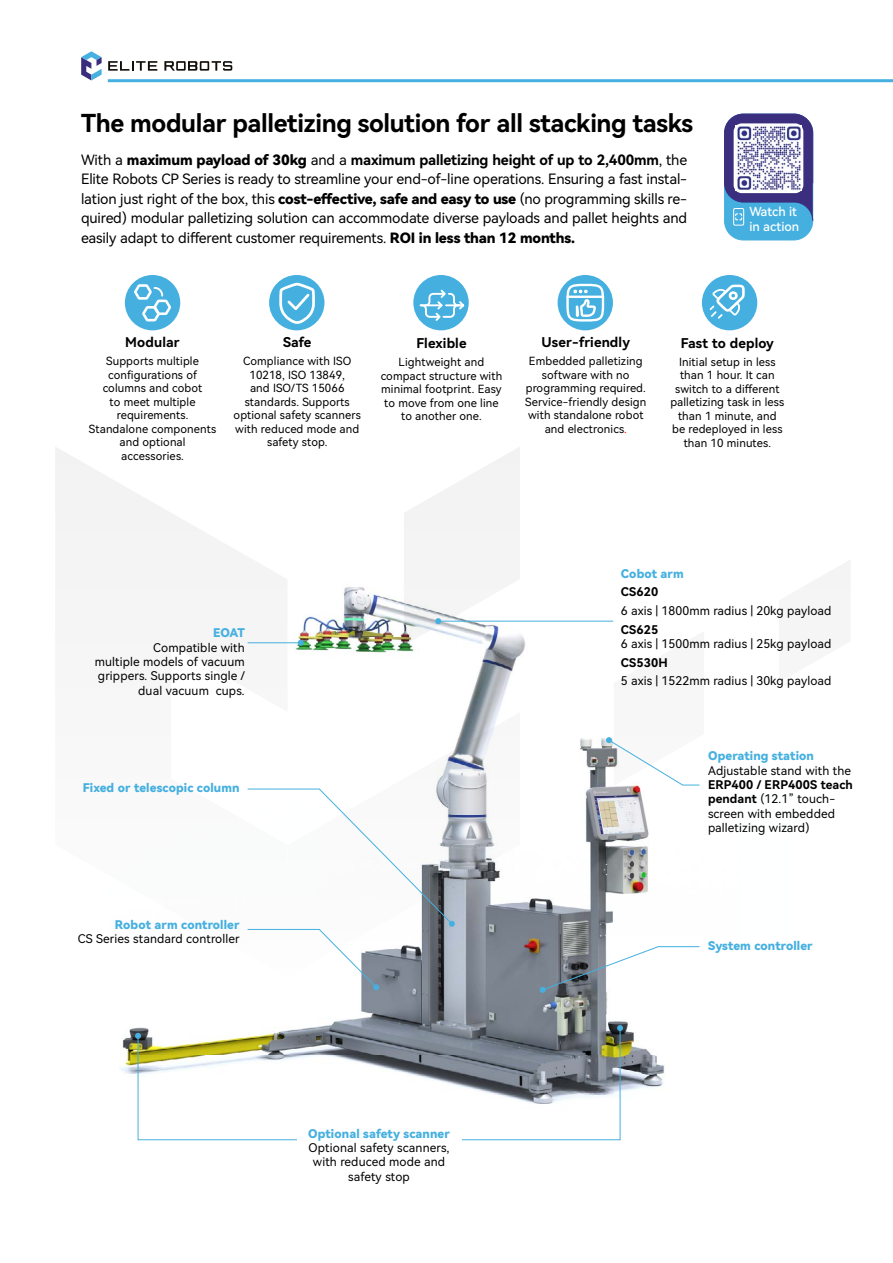
<style>
.page{position:relative;width:893px;height:1263px;background:#fff}
.page>*{position:absolute;margin:0;border:0;box-sizing:border-box;transform-origin:0 0}
.t1{font:24.75px "Harmony OS Sans Bold";letter-spacing:-.015em;color:#000}
.t2{font:14.25px/19.5px "Harmony OS Sans";letter-spacing:-.01em;color:#000;text-align:justify}
.t3{font:14.25px "Harmony OS Sans Bold";letter-spacing:-.01em;color:#000}
.t4{font:13.5px "Harmony OS Sans Bold";letter-spacing:.01em;color:#000}
.t5{font:12.45px/15px "Harmony OS Sans Medium";color:#fff}
.t6{font:12px/14.4px "Harmony OS Sans";letter-spacing:.01em;color:#000;text-align:right}
.t7{font:12px "Harmony OS Sans Black";letter-spacing:.01em;color:#45b0e0}
.t8{font:12px "Harmony OS Sans Bold";letter-spacing:.01em;color:#000}
.t9{font:11.25px/13.5px "Harmony OS Sans";letter-spacing:.01em;color:#000;text-align:center}
.s1{font-family:"Harmony OS Sans"}
.s2{font-family:"Harmony OS Sans Black"}
.s3{color:#f00}
.s4{font-family:"Harmony OS Sans Bold"}
</style>
<div class="page">
<svg style="left:55px;top:447px;width:232px;height:141px;fill:#f4f4f4"></svg>
<svg style="left:803px;top:560px;width:47px;height:28px"></svg>
<div style="left:724px;top:114px;width:89px;height:126px;background:#45b0e0;border-radius:19px"></div>
<div style="left:733px;top:208px;width:11px;height:17px;border:1px solid #fff"></div>
<svg style="left:724px;top:114px;width:89px;height:107px"></svg>
<svg style="left:108px;top:61px;width:49px;height:10px"></svg>
<svg style="left:81px;top:51px;width:21px;height:29px"></svg>
<svg style="left:164px;top:61px;width:68px;height:10px"></svg>
<hr style="left:108px;top:79px;width:785px;height:3px;background:#45b0e0">
<img style="left:736px;top:125px;width:65px;height:65px">
<div style="left:125px;top:275px;width:55px;height:55px;background:#45b0e0;border-radius:50%"></div>
<svg style="left:132px;top:282px;width:41px;height:42px"></svg>
<div style="left:269px;top:275px;width:55px;height:55px;background:#45b0e0;border-radius:50%"></div>
<svg style="left:278px;top:281px;width:39px;height:45px"></svg>
<div style="left:413px;top:275px;width:56px;height:55px;background:#45b0e0;border-radius:50%"></div>
<svg style="left:419px;top:288px;width:46px;height:34px"></svg>
<div style="left:558px;top:275px;width:55px;height:55px;background:#45b0e0;border-radius:50%"></div>
<svg style="left:564px;top:282px;width:42px;height:42px"></svg>
<div style="left:702px;top:275px;width:55px;height:55px;background:#45b0e0;border-radius:50%"></div>
<svg style="left:709px;top:285px;width:36px;height:34px"></svg>
<img style="left:105px;top:580px;width:560px;height:511px">
<hr style="left:248px;top:642px;width:53px;height:1px;background:#45b0e0">
<svg style="left:298px;top:640px;width:6px;height:6px"></svg>
<svg style="left:247px;top:788px;width:208px;height:203px"></svg>
<svg style="left:137px;top:1027px;width:484px;height:113px"></svg>
<svg style="left:135px;top:1033px;width:6px;height:6px"></svg>
<svg style="left:617px;top:1025px;width:6px;height:6px"></svg>
<div style="left:297px;top:1132px;width:164px;height:17px;background:#fff"></div>
<hr style="left:438px;top:621px;width:175px;height:1px;background:#45b0e0">
<svg style="left:404px;top:447px;width:116px;height:199px"></svg>
<svg style="left:606px;top:631px;width:94px;height:155px"></svg>
<svg style="left:539px;top:946px;width:161px;height:47px"></svg>
<h1 class="t1" style="left:81px;top:106px;width:614px">The modular palletizing solution for all stacking tasks</h1>
<p class="t3" style="left:81px;top:150px;width:608px"><span class="s1">With a</span> <span class="s2">maximum payload of 30kg</span> <span class="s1">and a</span> maximum palletizing height of up to 2,400mm<span class="s1">, the</span></p>
<p class="t2" style="left:81px;top:169px;width:608px">Elite Robots CP Series is ready to streamline your end-of-line operations. Ensuring a fast instal&shy;lation just right of the box, this <span class="s2">cost-effective, safe and easy to use</span> (no programming skills re&shy;quired) modular palletizing solution can accommodate diverse payloads and pallet heights and easily adapt to different customer requirements. <span class="s2">ROI in less than 12 months.</span></p>
<p class="t5" style="left:749px;top:204px;width:51px">Watch it in action</p>
<p class="t4" style="left:125px;top:333px;width:56px">Modular</p>
<p class="t9" style="left:89px;top:354px;width:129px">Supports multiple configurations of columns and cobot<br>to meet multiple requirements.<br>Standalone components and optional accessories.</p>
<p class="t4" style="left:283px;top:333px;width:30px">Safe</p>
<p class="t9" style="left:234px;top:354px;width:129px">Compliance with ISO<br>10218, ISO 13849,<br>and ISO/TS 15066 standards. Supports optional safety scanners with reduced mode and safety stop.</p>
<p class="t4" style="left:416px;top:334px;width:52px">Flexible</p>
<p class="t9" style="left:381px;top:355px;width:123px">Lightweight and compact structure with minimal footprint. Easy to move from one line to another one.</p>
<p class="t4" style="left:541px;top:333px;width:90px">User-friendly</p>
<p class="t9" style="left:525px;top:354px;width:123px">Embedded palletizing software with no programming required.<br>Service-friendly design with standalone robot and electronics<span class="s3">.</span></p>
<p class="t4" style="left:681px;top:334px;width:95px">Fast to deploy</p>
<p class="t9" style="left:670px;top:355px;width:115px">Initial setup in less than 1 hour. It can switch to a different palletizing task in less than 1 minute, and be redeployed in less than 10 minutes.</p>
<p class="t7" style="left:213px;top:624px;width:33px">EOAT</p>
<p class="t6" style="left:95px;top:640px;width:152px">Compatible with<br>multiple models of vacuum grippers. Supports single / dual vacuum cups.</p>
<p class="t7" style="left:83px;top:780px;width:158px">Fixed or telescopic column</p>
<p class="t7" style="left:115px;top:916px;width:126px">Robot arm controller</p>
<p class="t6" style="left:78px;top:931px;width:163px">CS Series standard controller</p>
<p class="t7" style="left:621px;top:565px;width:64px">Cobot arm</p>
<p class="t8" style="left:621px;top:583px;width:39px">CS620</p>
<p class="t6" style="left:621px;top:603px;width:212px">6 axis | 1800mm radius | 20kg payload</p>
<p class="t8" style="left:621px;top:621px;width:39px">CS625</p>
<p class="t6" style="left:621px;top:636px;width:212px">6 axis | 1500mm radius | 25kg payload</p>
<p class="t8" style="left:621px;top:654px;width:48px">CS530H</p>
<p class="t6" style="left:621px;top:673px;width:212px">5 axis | 1522mm radius | 30kg payload</p>
<p class="t7" style="left:708px;top:748px;width:107px">Operating station</p>
<p class="t6" style="left:708px;top:763px;width:144px">Adjustable stand with the</p>
<p class="t8" style="left:708px;top:776px;width:146px">ERP400 / ERP400S teach</p>
<p class="t6" style="left:708px;top:791px;width:129px;text-align:justify"><span class="s4">pendant</span> (12.1” touch&shy;screen with embedded palletizing wizard)</p>
<p class="t7" style="left:708px;top:937px;width:106px">System controller</p>
<p class="t7" style="left:308px;top:1125px;width:143px">Optional safety scanner</p>
<p class="t6" style="left:309px;top:1140px;width:142px;text-align:center">Optional safety scanners, with reduced mode and safety stop</p>
</div>
